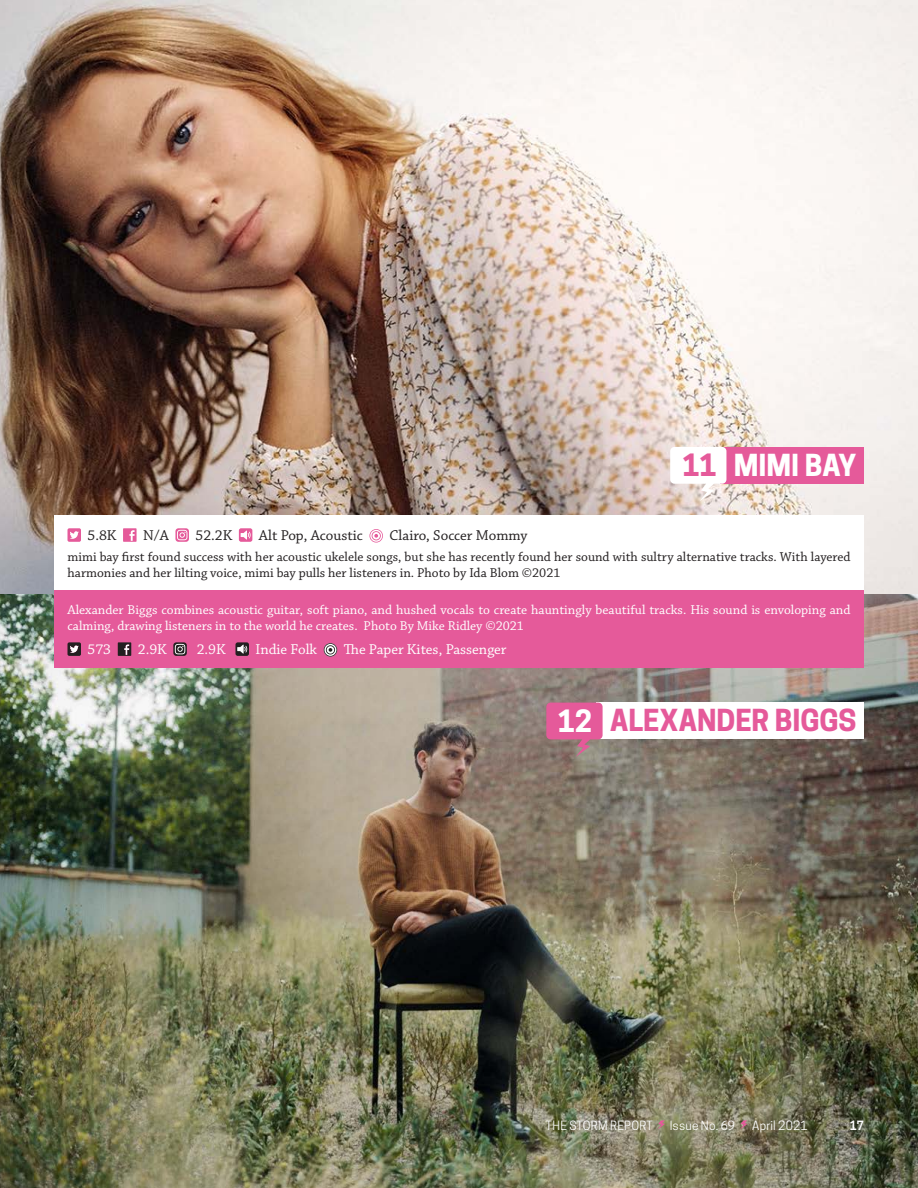
<style>
.page{position:relative;width:918px;height:1188px;background:#fff}
.page>*{position:absolute;margin:0;border:0;box-sizing:border-box;transform-origin:0 0}
.t1{font:700 28.8px "Cooper Hewitt";color:#e55a9a}
.t2{font:700 28.8px "Cooper Hewitt";color:#fff}
.t3{font:700 28.5px "Cooper Hewitt";letter-spacing:-.005em;color:#e55a9a}
.t4{font:700 28.5px "Cooper Hewitt";letter-spacing:-.005em;color:#fff}
.t5{font:15px "Chaparral Pro";color:#231f20}
.t6{font:15px "Chaparral Pro";color:#fff}
.t7{font:13.5px/16.2px "Chaparral Pro";color:#231f20}
.t8{font:13.5px/16.2px "Chaparral Pro";color:#fff}
.t9{font:12px "Cooper Hewitt";letter-spacing:.015em;color:#fff}
.t10{font:600 12px "Cooper Hewitt";color:#fff}
</style>
<div class="page">
<img style="left:0;top:0;width:918px;height:1188px">
<div style="left:720px;top:447px;width:144px;height:36px;background:#e55a9a"></div>
<svg style="left:670px;top:447px;width:56px;height:54px"></svg>
<div style="left:597px;top:703px;width:267px;height:36px;background:#fff"></div>
<svg style="left:546px;top:703px;width:57px;height:54px;background:#ca668f"></svg>
<div style="left:54px;top:515px;width:810px;height:76px;background:#fff"></div>
<svg style="left:68px;top:528px;width:13px;height:14px"></svg>
<svg style="left:123px;top:528px;width:14px;height:14px"></svg>
<svg style="left:175px;top:528px;width:14px;height:14px"></svg>
<svg style="left:177px;top:530px;width:10px;height:10px"></svg>
<div style="left:239px;top:528px;width:13px;height:14px;background:#e55a9a;border-radius:2px"></div>
<svg style="left:241px;top:530px;width:10px;height:10px"></svg>
<svg style="left:369px;top:529px;width:14px;height:14px"></svg>
<div style="left:54px;top:591px;width:810px;height:77px;background:#e55a9a"></div>
<svg style="left:68px;top:642px;width:13px;height:14px"></svg>
<svg style="left:118px;top:642px;width:13px;height:14px"></svg>
<svg style="left:173px;top:642px;width:14px;height:14px"></svg>
<svg style="left:175px;top:644px;width:10px;height:10px"></svg>
<div style="left:235px;top:642px;width:14px;height:14px;background:#231f20;border-radius:2px"></div>
<svg style="left:237px;top:645px;width:10px;height:9px"></svg>
<svg style="left:324px;top:643px;width:13px;height:14px"></svg>
<svg style="left:658px;top:1120px;width:7px;height:10px"></svg>
<svg style="left:740px;top:1120px;width:7px;height:10px"></svg>
<p class="t1" style="left:683px;top:449px;width:36px">11</p>
<p class="t4" style="left:734px;top:448px;width:124px">MIMI BAY</p>
<p class="t5" style="left:88px;top:527px;width:30px">5.8K</p>
<p class="t5" style="left:143px;top:527px;width:27px">N/A</p>
<p class="t5" style="left:196px;top:527px;width:38px">52.2K</p>
<p class="t5" style="left:259px;top:527px;width:105px">Alt Pop, Acoustic</p>
<p class="t5" style="left:390px;top:527px;width:139px">Clairo, Soccer Mommy</p>
<p class="t7" style="left:68px;top:549px;width:785px">mimi bay first found success with her acoustic ukelele songs, but she has recently found her sound with sultry alternative tracks. With layered harmonies and her lilting voice, mimi bay pulls her listeners in. Photo by Ida Blom ©2021</p>
<p class="t8" style="left:68px;top:602px;width:784px">Alexander Biggs combines acoustic guitar, soft piano, and hushed vocals to create hauntingly beautiful tracks. His sound is envoloping and calming, drawing listeners in to the world he creates. Photo By Mike Ridley ©2021</p>
<p class="t6" style="left:88px;top:641px;width:25px">573</p>
<p class="t6" style="left:138px;top:641px;width:30px">2.9K</p>
<p class="t6" style="left:197px;top:641px;width:30px">2.9K</p>
<p class="t6" style="left:256px;top:641px;width:63px">Indie Folk</p>
<p class="t6" style="left:344px;top:641px;width:164px">The Paper Kites, Passenger</p>
<p class="t2" style="left:558px;top:704px;width:36px">12</p>
<p class="t3" style="left:610px;top:704px;width:248px">ALEXANDER BIGGS</p>
<p class="t9" style="left:546px;top:1118px;width:108px">THE STORM REPORT</p>
<p class="t9" style="left:670px;top:1118px;width:67px">Issue No. 69</p>
<p class="t9" style="left:752px;top:1118px;width:57px">April 2021</p>
<p class="t10" style="left:850px;top:1118px;width:16px">17</p>
</div>
